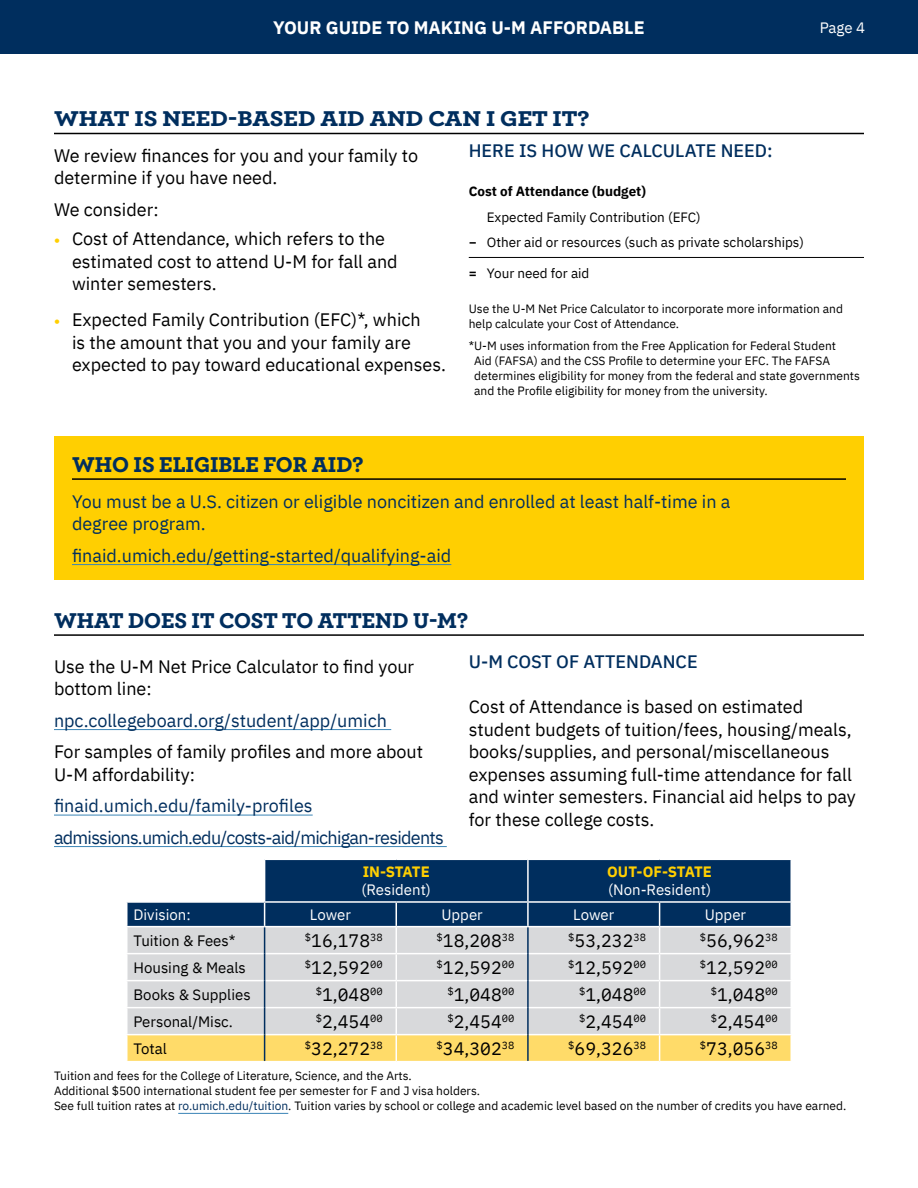
<style>
.page{position:relative;width:918px;height:1188px;background:#fff}
.page>*{position:absolute;margin:0;border:0;box-sizing:border-box;transform-origin:0 0}
.Head{font:900 22.5px "Archer";color:#002e5e}
.Head-2{font:900 22.5px "Archer";color:#002e5e;scale:1.09 1}
.Body_text{font:18px/22.5px "IBM Plex Sans";color:#000}
.Body_text-2{font:18px/22.5px "IBM Plex Sans";color:#002e5e}
.Bullets{font:18px/22.5px "IBM Plex Sans";color:#000}
.Body_text-3{font:18px "IBM Plex Sans";letter-spacing:-.04em;color:#002e5e}
.Subhead{font:500 18px "IBM Plex Sans";color:#002e5e}
.t1{font:700 18px "IBM Plex Sans";color:#fff}
.footnote{font:15px/18px "IBM Plex Sans";color:#fff}
.footnote-2{font:15px "IBM Plex Sans";color:#000}
.Body_text-4{font:13.5px "IBM Plex Sans";color:#000}
.Body_text-5{font:700 13.5px "IBM Plex Sans";color:#000}
.footnote-3{font:12px/15px "IBM Plex Sans";color:#000}
.s1{font-family:"Univers";font-weight:900;font-size:12px;color:#ffcf01}
.s2{font-weight:700}
.s3{font-weight:700;color:#ffcf01}
.s4{font-family:"IBM Plex Mono"}
.s5{color:#002e5e}
</style>
<div class="page">
<div style="left:0;top:0;width:918px;height:54px;background:#002e5e"></div>
<hr style="left:54px;top:133px;width:810px;height:1px;background:#000">
<hr style="left:469px;top:257px;width:395px;height:1px;background:#000">
<hr style="left:54px;top:634px;width:810px;height:2px;background:#000">
<div style="left:54px;top:436px;width:810px;height:144px;background:#ffcf01"></div>
<hr style="left:72px;top:478px;width:774px;height:2px;background:#000">
<hr style="left:72px;top:564px;width:379px;height:1px;background:#3a84b6">
<hr style="left:54px;top:729px;width:337px;height:1px;background:#3a84b6">
<hr style="left:54px;top:815px;width:259px;height:1px;background:#3a84b6">
<hr style="left:54px;top:846px;width:393px;height:1px;background:#3a84b6">
<hr style="left:178px;top:1113px;width:110px;height:1px;background:#3a84b6">
<div style="left:265px;top:860px;width:525px;height:41px;background:#002e5e"></div>
<hr style="left:527px;top:860px;width:2px;height:41px;background:#fff">
<svg style="left:127px;top:903px;width:664px;height:159px;background:#c1c2b8"></svg>
<hr style="left:527px;top:1035px;width:2px;height:26px;background:#002e5e">
<h2 class="t1" style="left:273px;top:13px;width:373px">YOUR GUIDE TO MAKING U-M AFFORDABLE</h2>
<p class="footnote" style="left:820px;top:17px;width:47px">Page 4</p>
<h2 class="Head-2" style="left:54px;top:101px;width:493px">WHAT IS NEED-BASED AID AND CAN I GET IT?</h2>
<p class="Body_text" style="left:54px;top:143px;width:366px">We review finances for you and your family to determine if you have need.</p>
<p class="Body_text" style="left:54px;top:197px;width:106px">We consider:</p>
<p class="Bullets" style="left:72px;top:226px;width:327px;text-indent:-18px"><span class="s1">•</span> Cost of Attendance, which refers to the estimated cost to attend U-M for fall and winter semesters.</p>
<p class="Bullets" style="left:72px;top:307px;width:376px;text-indent:-18px"><span class="s1">•</span> Expected Family Contribution (EFC)*, which<br>is the amount that you and your family are expected to pay toward educational expenses.</p>
<h3 class="Subhead" style="left:469px;top:137px;width:306px">HERE IS HOW WE CALCULATE NEED:</h3>
<p class="Body_text-5" style="left:469px;top:181px;width:179px">Cost of Attendance (budget)</p>
<p class="Body_text-4" style="left:487px;top:207px;width:216px">Expected Family Contribution (EFC)</p>
<p class="Body_text-4" style="left:469px;top:232px;width:337px"><span class="s2">−</span> Other aid or resources (such as private scholarships)</p>
<p class="Body_text-4" style="left:469px;top:263px;width:122px"><span class="s2">=</span> Your need for aid</p>
<p class="footnote-3" style="left:469px;top:301px;width:376px">Use the U-M Net Price Calculator to incorporate more information and help calculate your Cost of Attendance.</p>
<p class="footnote-3" style="left:474px;top:337px;width:387px;text-indent:-5px">*U-M uses information from the Free Application for Federal Student<br>Aid (FAFSA) and the CSS Profile to determine your EFC. The FAFSA determines eligibility for money from the federal and state governments and the Profile eligibility for money from the university.</p>
<h2 class="Head" style="left:72px;top:446px;width:293px">WHO IS ELIGIBLE FOR AID?</h2>
<p class="Body_text-2" style="left:72px;top:488px;width:660px">You must be a U.S. citizen or eligible noncitizen and enrolled at least half-time in a degree program.</p>
<p class="Body_text-2" style="left:72px;top:542px;width:381px">finaid.umich.edu/getting-started/qualifying-aid</p>
<h2 class="Head" style="left:54px;top:602px;width:416px">WHAT DOES IT COST TO ATTEND U-M?</h2>
<p class="Body_text" style="left:54px;top:653px;width:362px">Use the U-M Net Price Calculator to find your bottom line:</p>
<p class="Body_text-2" style="left:54px;top:707px;width:334px">npc.collegeboard.org/student/app/umich</p>
<p class="Body_text" style="left:54px;top:739px;width:371px">For samples of family profiles and more about<br>U-M affordability:</p>
<p class="Body_text-2" style="left:54px;top:793px;width:260px">finaid.umich.edu/family-profiles</p>
<p class="Body_text-3" style="left:54px;top:823px;width:391px">admissions.umich.edu/costs-aid/michigan-residents</p>
<h3 class="Subhead" style="left:469px;top:648px;width:230px">U-M COST OF ATTENDANCE</h3>
<p class="Body_text" style="left:469px;top:694px;width:389px">Cost of Attendance is based on estimated student budgets of tuition/fees, housing/meals, books/supplies, and personal/miscellaneous expenses assuming full-time attendance for fall and winter semesters. Financial aid helps to pay for these college costs.</p>
<p class="footnote" style="left:362px;top:862px;width:71px"><span class="s3">IN-STATE </span>(Resident)</p>
<p class="footnote" style="left:607px;top:862px;width:106px"><span class="s3">OUT-OF-STATE </span>(Non-Resident)</p>
<p class="footnote" style="left:134px;top:905px;width:59px">Division:</p>
<p class="footnote" style="left:310px;top:905px;width:42px">Lower</p>
<p class="footnote" style="left:441px;top:905px;width:43px">Upper</p>
<p class="footnote" style="left:573px;top:905px;width:42px">Lower</p>
<p class="footnote" style="left:705px;top:905px;width:43px">Upper</p>
<p class="footnote-2" style="left:134px;top:929px;width:103px">Tuition &amp; Fees*</p>
<p class="Body_text" style="left:305px;top:928px;width:79px"><sup>$</sup>16,178<sup>38</sup></p>
<p class="Body_text" style="left:437px;top:928px;width:79px"><sup>$</sup>18,2<span class="s4">0</span>8<sup>38</sup></p>
<p class="Body_text" style="left:568px;top:928px;width:79px"><sup>$</sup>53,232<sup>38</sup></p>
<p class="Body_text" style="left:700px;top:928px;width:79px"><sup>$</sup>56,962<sup>38</sup></p>
<p class="footnote-2" style="left:134px;top:956px;width:114px">Housing &amp; Meals</p>
<p class="Body_text" style="left:305px;top:955px;width:79px"><sup>$</sup>12,592<sup>00</sup></p>
<p class="Body_text" style="left:437px;top:955px;width:79px"><sup>$</sup>12,592<sup>00</sup></p>
<p class="Body_text" style="left:568px;top:955px;width:79px"><sup>$</sup>12,592<sup>00</sup></p>
<p class="Body_text" style="left:700px;top:955px;width:79px"><sup>$</sup>12,592<sup>00</sup></p>
<p class="footnote-2" style="left:134px;top:983px;width:119px">Books &amp; Supplies</p>
<p class="Body_text" style="left:316px;top:982px;width:68px"><sup>$</sup>1,<span class="s4">0</span>48<sup>00</sup></p>
<p class="Body_text" style="left:447px;top:982px;width:68px"><sup>$</sup>1,<span class="s4">0</span>48<sup>00</sup></p>
<p class="Body_text" style="left:579px;top:982px;width:68px"><sup>$</sup>1,<span class="s4">0</span>48<sup>00</sup></p>
<p class="Body_text" style="left:711px;top:982px;width:68px"><sup>$</sup>1,<span class="s4">0</span>48<sup>00</sup></p>
<p class="footnote-2" style="left:134px;top:1010px;width:101px">Personal/Misc.</p>
<p class="Body_text" style="left:316px;top:1009px;width:68px"><sup>$</sup>2,454<sup>00</sup></p>
<p class="Body_text" style="left:447px;top:1009px;width:68px"><sup>$</sup>2,454<sup>00</sup></p>
<p class="Body_text" style="left:579px;top:1009px;width:68px"><sup>$</sup>2,454<sup>0</sup><sup>0</sup></p>
<p class="Body_text" style="left:711px;top:1009px;width:68px"><sup>$</sup>2,454<sup>00</sup></p>
<p class="footnote-2" style="left:134px;top:1037px;width:35px">Total</p>
<p class="Body_text" style="left:305px;top:1036px;width:79px"><sup>$</sup>32,272<sup>38</sup></p>
<p class="Body_text" style="left:437px;top:1036px;width:79px"><sup>$</sup>34,3<span class="s4">0</span>2<sup>38</sup></p>
<p class="Body_text" style="left:568px;top:1036px;width:79px"><sup>$</sup>69,326<sup>38</sup></p>
<p class="Body_text" style="left:700px;top:1036px;width:79px"><sup>$</sup>73,<span class="s4">0</span>56<sup>38</sup></p>
<p class="footnote-3" style="left:54px;top:1068px;width:794px">Tuition and fees for the College of Literature, Science, and the Arts.<br>Additional $500 international student fee per semester for F and J visa holders.<br>See full tuition rates at <span class="s5">ro.umich.edu/tuition</span>. Tuition varies by school or college and academic level based on the number of credits you have earned.</p>
</div>
